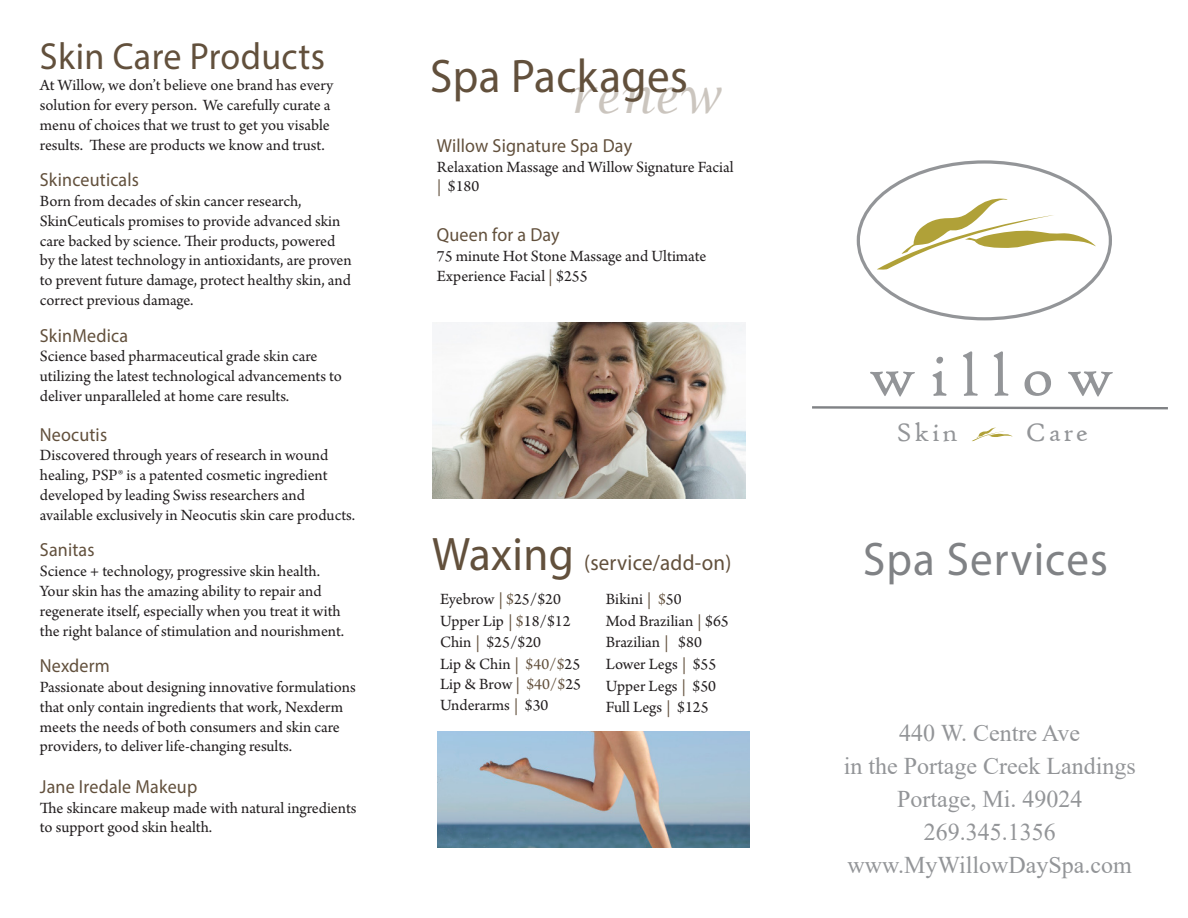
<style>
.page{position:relative;width:1188px;height:918px;background:#fff}
.page>*{position:absolute;margin:0;border:0;box-sizing:border-box;transform-origin:0 0}
.t1{font:63.3px "High Tower Text";letter-spacing:.2em;color:#939598}
.t2{font:47.25px "Myriad Pro";letter-spacing:.025em;color:#808285;scale:.95 1}
.t3{font:47.25px "Myriad Pro";letter-spacing:.01em;color:#62503c;scale:.95 1}
.t4{font:italic 47.25px "Lucida Calligraphy";letter-spacing:.025em;color:#62503c;scale:.95 1}
.t5{font:37.8px "Myriad Pro";letter-spacing:.01em;color:#62503c;scale:.95 1}
.t6{font:27px "High Tower Text";letter-spacing:.1em;color:#939598}
.t7{font:24px "Times New Roman";color:#939598}
.t8{font:22.05px "Myriad Pro";letter-spacing:.01em;color:#62503c;scale:.95 1}
.t9{font:18.9px "Myriad Pro";letter-spacing:.01em;color:#62503c;scale:.95 1}
.t10{font:16.5px/19.8px "Arno Pro";color:#231f20}
.s1{color:#62503c}
.s2{font-size:47.25px}
</style>
<div class="page">
<svg style="left:877px;top:198px;width:219px;height:72px"></svg>
<svg style="left:812px;top:406px;width:356px;height:4px"></svg>
<svg style="left:972px;top:428px;width:41px;height:13px"></svg>
<img style="left:438px;top:731px;width:312px;height:117px">
<img style="left:432px;top:322px;width:314px;height:177px">
<p class="t5" style="left:40px;top:33px;width:302px">Skin Care Products</p>
<p class="t10" style="left:40px;top:76px;width:295px">At Willow, we don’t believe one brand has every solution for every person. We carefully curate a menu of choices that we trust to get you visable results. These are products we know and trust.</p>
<p class="t9" style="left:40px;top:168px;width:106px">Skinceuticals</p>
<p class="t10" style="left:40px;top:192px;width:313px">Born from decades of skin cancer research, SkinCeuticals promises to provide advanced skin care backed by science. Their products, powered by the latest technology in antioxidants, are proven to prevent future damage, protect healthy skin, and correct previous damage.</p>
<p class="t9" style="left:40px;top:324px;width:94px">SkinMedica</p>
<p class="t10" style="left:40px;top:347px;width:304px">Science based pharmaceutical grade skin care utilizing the latest technological advancements to deliver unparalleled at home care results.</p>
<p class="t9" style="left:40px;top:423px;width:72px">Neocutis</p>
<p class="t10" style="left:40px;top:446px;width:317px">Discovered through years of research in wound healing, PSP® is a patented cosmetic ingredient developed by leading Swiss researchers and available exclusively in Neocutis skin care products.</p>
<p class="t9" style="left:40px;top:538px;width:59px">Sanitas</p>
<p class="t10" style="left:40px;top:562px;width:282px">Science + technology, progressive skin health.</p>
<p class="t10" style="left:40px;top:582px;width:306px">Your skin has the amazing ability to repair and regenerate itself, especially when you treat it with the right balance of stimulation and nourishment.</p>
<p class="t9" style="left:40px;top:654px;width:75px">Nexderm</p>
<p class="t10" style="left:40px;top:678px;width:317px">Passionate about designing innovative formulations that only contain ingredients that work, Nexderm meets the needs of both consumers and skin care providers, to deliver life-changing results.</p>
<p class="t9" style="left:40px;top:775px;width:167px">Jane Iredale Makeup</p>
<p class="t10" style="left:40px;top:799px;width:318px">The skincare makeup made with natural ingredients to support good skin health.</p>
<p class="t3" style="left:430px;top:47px;width:273px">Spa Packages</p>
<h2 class="t4" style="left:568px;top:68px;width:163px">renew</h2>
<p class="t9" style="left:437px;top:134px;width:207px">Willow Signature Spa Day</p>
<p class="t10" style="left:437px;top:158px;width:298px">Relaxation Massage and Willow Signature Facial</p>
<p class="t10" style="left:437px;top:178px;width:44px"><span class="s1">|</span> $180</p>
<p class="t9" style="left:437px;top:223px;width:131px">Queen for a Day</p>
<p class="t10" style="left:437px;top:247px;width:271px">75 minute Hot Stone Massage and Ultimate<br>Experience Facial <span class="s1">|</span> $255</p>
<p class="t8" style="left:432px;top:549px;width:317px"><span class="s2">Waxing</span> (service/add-on)</p>
<p class="t10" style="left:440px;top:589px;width:132px;line-height:21.6px">Eyebrow <span class="s1">| $</span>25/$20<br>Upper Lip <span class="s1">| $</span>18/$12</p>
<p class="t10" style="left:440px;top:633px;width:102px">Chin <span class="s1">|</span> $25/$20</p>
<p class="t10" style="left:440px;top:655px;width:142px">Lip &amp; Chin <span class="s1">| $40/$</span>25</p>
<p class="t10" style="left:440px;top:675px;width:142px">Lip &amp; Brow <span class="s1">| $40/$</span>25</p>
<p class="t10" style="left:440px;top:696px;width:110px">Underarms <span class="s1">|</span> $30</p>
<p class="t10" style="left:606px;top:590px;width:77px">Bikini <span class="s1">| $</span>50</p>
<p class="t10" style="left:606px;top:611px;width:124px;line-height:21.6px">Mod Brazilian <span class="s1">|</span> $65<br>Brazilian <span class="s1">|</span> $80</p>
<p class="t10" style="left:606px;top:655px;width:112px">Lower Legs <span class="s1">|</span> $55</p>
<p class="t10" style="left:606px;top:677px;width:112px">Upper Legs <span class="s1">|</span> $50</p>
<p class="t10" style="left:606px;top:698px;width:104px">Full Legs <span class="s1">|</span> $125</p>
<p class="t1" style="left:868px;top:339px;width:248px">willow</p>
<p class="t6" style="left:896px;top:417px;width:62px">Skin</p>
<p class="t6" style="left:1026px;top:417px;width:64px">Care</p>
<p class="t2" style="left:863px;top:530px;width:259px">Spa Services</p>
<p class="t7" style="left:899px;top:716px;width:182px">440 W. Centre Ave</p>
<p class="t7" style="left:844px;top:749px;width:293px">in the Portage Creek Landings</p>
<p class="t7" style="left:897px;top:782px;width:187px">Portage, Mi. 49024</p>
<p class="t7" style="left:924px;top:815px;width:133px">269.345.1356</p>
<p class="t7" style="left:848px;top:848px;width:286px">www.MyWillowDaySpa.com</p>
</div>
